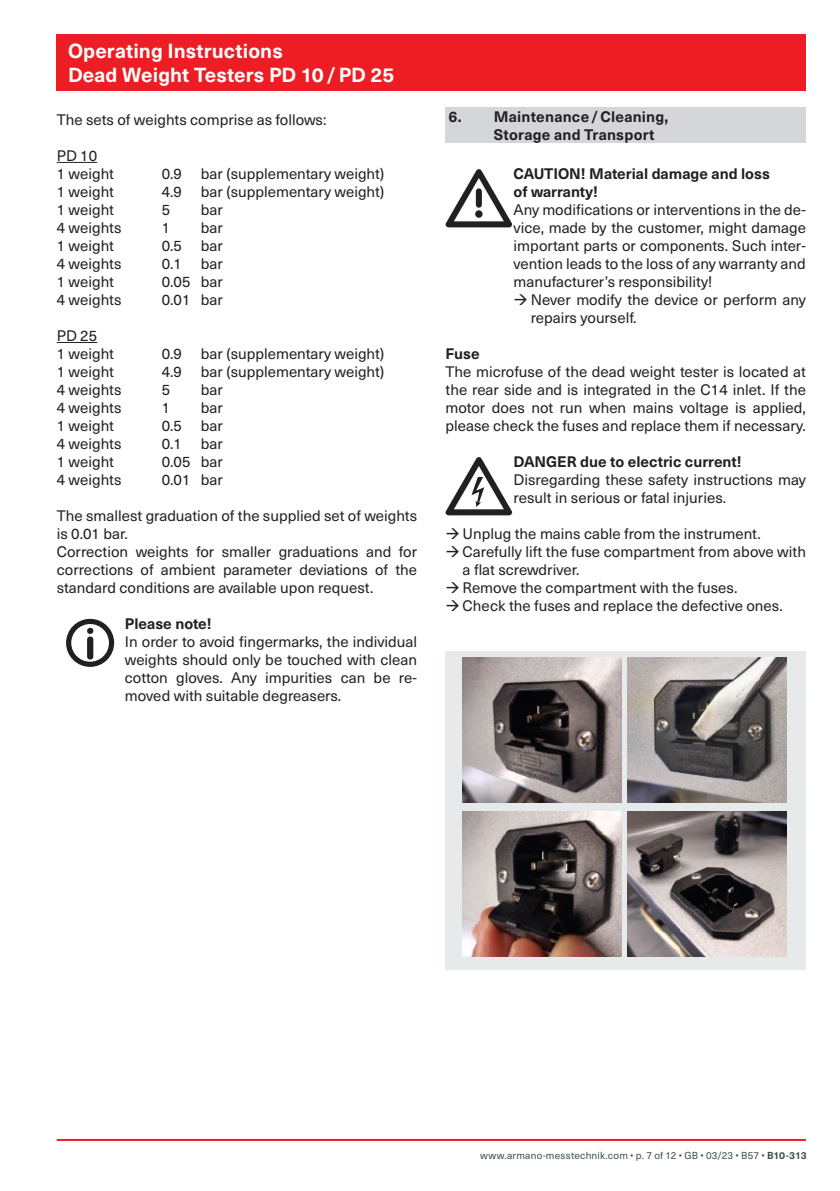
<style>
.page{position:relative;width:840px;height:1191px;background:#fff}
.page>*{position:absolute;margin:0;border:0;box-sizing:border-box;transform-origin:0 0}
.t1{font:700 20px/24px "Neue Haas Unica W1 G";letter-spacing:.005em;color:#fff}
.t2{font:15px/18px "Neue Haas Unica W1 G";color:#231f20}
.t3{font:700 15px/18px "Neue Haas Unica W1 G";color:#231f20}
.t4{font:10px "Neue Haas Unica W1 G";letter-spacing:.02em;color:#3d4f51}
.s1{font-weight:700}
</style>
<div class="page">
<hr style="left:57px;top:1139px;width:748px;height:2px;background:#ee1d23">
<div style="left:57px;top:34px;width:748px;height:57px;background:#ee1d23"></div>
<hr style="left:57px;top:162px;width:40px;height:1px;background:#231f20">
<hr style="left:57px;top:342px;width:40px;height:1px;background:#231f20">
<div style="left:66px;top:619px;width:48px;height:48px;border:5px solid #231f20;border-radius:50%"></div>
<svg style="left:87px;top:628px;width:6px;height:31px"></svg>
<div style="left:445px;top:108px;width:360px;height:35px;background:#d5d6d8"></div>
<svg style="left:445px;top:169px;width:67px;height:58px"></svg>
<div style="left:475px;top:210px;width:7px;height:8px;background:#231f20;border-radius:50%"></div>
<svg style="left:445px;top:457px;width:67px;height:58px"></svg>
<div style="left:445px;top:650px;width:360px;height:319px;background:#e6eaeb"></div>
<img style="left:462px;top:657px;width:159px;height:145px">
<img style="left:627px;top:657px;width:159px;height:145px">
<img style="left:462px;top:811px;width:159px;height:145px">
<img style="left:627px;top:811px;width:159px;height:145px">
<h1 class="t1" style="left:68px;top:38px;width:328px">Operating Instructions<br>Dead Weight Testers PD 10/PD 25</h1>
<p class="t2" style="left:57px;top:110px;width:271px">The sets of weights comprise as follows:</p>
<p class="t2" style="left:57px;top:146px;width:59px">PD 10<br>1 weight</p>
<p class="t2" style="left:162px;top:164px;width:22px">0.9</p>
<p class="t2" style="left:201px;top:164px;width:185px">bar (supplementary weight)</p>
<p class="t2" style="left:57px;top:182px;width:59px">1 weight</p>
<p class="t2" style="left:162px;top:182px;width:22px">4.9</p>
<p class="t2" style="left:201px;top:182px;width:185px">bar (supplementary weight)</p>
<p class="t2" style="left:57px;top:200px;width:59px">1 weight</p>
<p class="t2" style="left:162px;top:200px;width:10px">5</p>
<p class="t2" style="left:201px;top:200px;width:24px">bar</p>
<p class="t2" style="left:57px;top:218px;width:66px">4 weights</p>
<p class="t2" style="left:162px;top:218px;width:10px">1</p>
<p class="t2" style="left:201px;top:218px;width:24px">bar</p>
<p class="t2" style="left:57px;top:236px;width:59px">1 weight</p>
<p class="t2" style="left:162px;top:236px;width:22px">0.5</p>
<p class="t2" style="left:201px;top:236px;width:24px">bar</p>
<p class="t2" style="left:57px;top:254px;width:66px">4 weights</p>
<p class="t2" style="left:162px;top:254px;width:22px">0.1</p>
<p class="t2" style="left:201px;top:254px;width:24px">bar</p>
<p class="t2" style="left:57px;top:272px;width:59px">1 weight</p>
<p class="t2" style="left:162px;top:272px;width:63px">0.05 bar</p>
<p class="t2" style="left:57px;top:290px;width:66px">4 weights</p>
<p class="t2" style="left:162px;top:290px;width:63px">0.01 bar</p>
<p class="t2" style="left:57px;top:326px;width:59px">PD 25<br>1 weight</p>
<p class="t2" style="left:162px;top:344px;width:22px">0.9</p>
<p class="t2" style="left:201px;top:344px;width:185px">bar (supplementary weight)</p>
<p class="t2" style="left:57px;top:362px;width:59px">1 weight</p>
<p class="t2" style="left:162px;top:362px;width:22px">4.9</p>
<p class="t2" style="left:201px;top:362px;width:185px">bar (supplementary weight)</p>
<p class="t2" style="left:57px;top:380px;width:66px">4 weights</p>
<p class="t2" style="left:162px;top:380px;width:10px">5</p>
<p class="t2" style="left:201px;top:380px;width:24px">bar</p>
<p class="t2" style="left:57px;top:398px;width:66px">4 weights</p>
<p class="t2" style="left:162px;top:398px;width:10px">1</p>
<p class="t2" style="left:201px;top:398px;width:24px">bar</p>
<p class="t2" style="left:57px;top:416px;width:59px">1 weight</p>
<p class="t2" style="left:162px;top:416px;width:22px">0.5</p>
<p class="t2" style="left:201px;top:416px;width:24px">bar</p>
<p class="t2" style="left:57px;top:434px;width:66px">4 weights</p>
<p class="t2" style="left:162px;top:434px;width:22px">0.1</p>
<p class="t2" style="left:201px;top:434px;width:24px">bar</p>
<p class="t2" style="left:57px;top:452px;width:59px">1 weight</p>
<p class="t2" style="left:162px;top:452px;width:63px">0.05 bar</p>
<p class="t2" style="left:57px;top:470px;width:66px">4 weights</p>
<p class="t2" style="left:162px;top:470px;width:63px">0.01 bar</p>
<p class="t2" style="left:57px;top:506px;width:362px">The smallest graduation of the supplied set of weights is 0.01 bar.<br>Correction weights for smaller graduations and for corrections of ambient parameter deviations of the standard conditions are available upon request.</p>
<p class="t3" style="left:125px;top:614px;width:88px">Please note!</p>
<p class="t2" style="left:125px;top:632px;width:293px;text-align:justify">In order to avoid fingermarks, the individual weights should only be touched with clean cotton gloves. Any impurities can be re&shy;moved with suitable degreasers.</p>
<p class="t3" style="left:493px;top:107px;width:176px;text-indent:-45px">6. Maintenance/Cleaning,<br>Storage and Transport</p>
<p class="t3" style="left:513px;top:164px;width:258px">CAUTION! Material damage and loss of warranty!</p>
<p class="t2" style="left:513px;top:200px;width:293px;text-align:justify">Any modifications or interventions in the de&shy;vice, made by the customer, might damage important parts or components. Such inter&shy;vention leads to the loss of any warranty and manufacturer’s responsibility!</p>
<p class="t2" style="left:530px;top:290px;width:276px">Never modify the device or perform any repairs yourself.</p>
<p class="t3" style="left:445px;top:344px;width:36px">Fuse</p>
<p class="t2" style="left:445px;top:362px;width:362px;text-align:justify">The microfuse of the dead weight tester is located at the rear side and is integrated in the C14 inlet. If the motor does not run when mains voltage is applied, please check the fuses and replace them if necessary.</p>
<p class="t3" style="left:513px;top:452px;width:229px">DANGER due to electric current!</p>
<p class="t2" style="left:513px;top:470px;width:293px">Disregarding these safety instructions may result in serious or fatal injuries.</p>
<p class="t2" style="left:462px;top:524px;width:345px">Unplug the mains cable from the instrument.<br>Carefully lift the fuse compartment from above with a flat screwdriver.<br>Remove the compartment with the fuses.<br>Check the fuses and replace the defective ones.</p>
<p class="t4" style="left:480px;top:1148px;width:328px">www.armano-messtechnik.com • p. 7 of 12 • GB • 03/23 • B57 • <span class="s1">B10-313</span></p>
</div>
